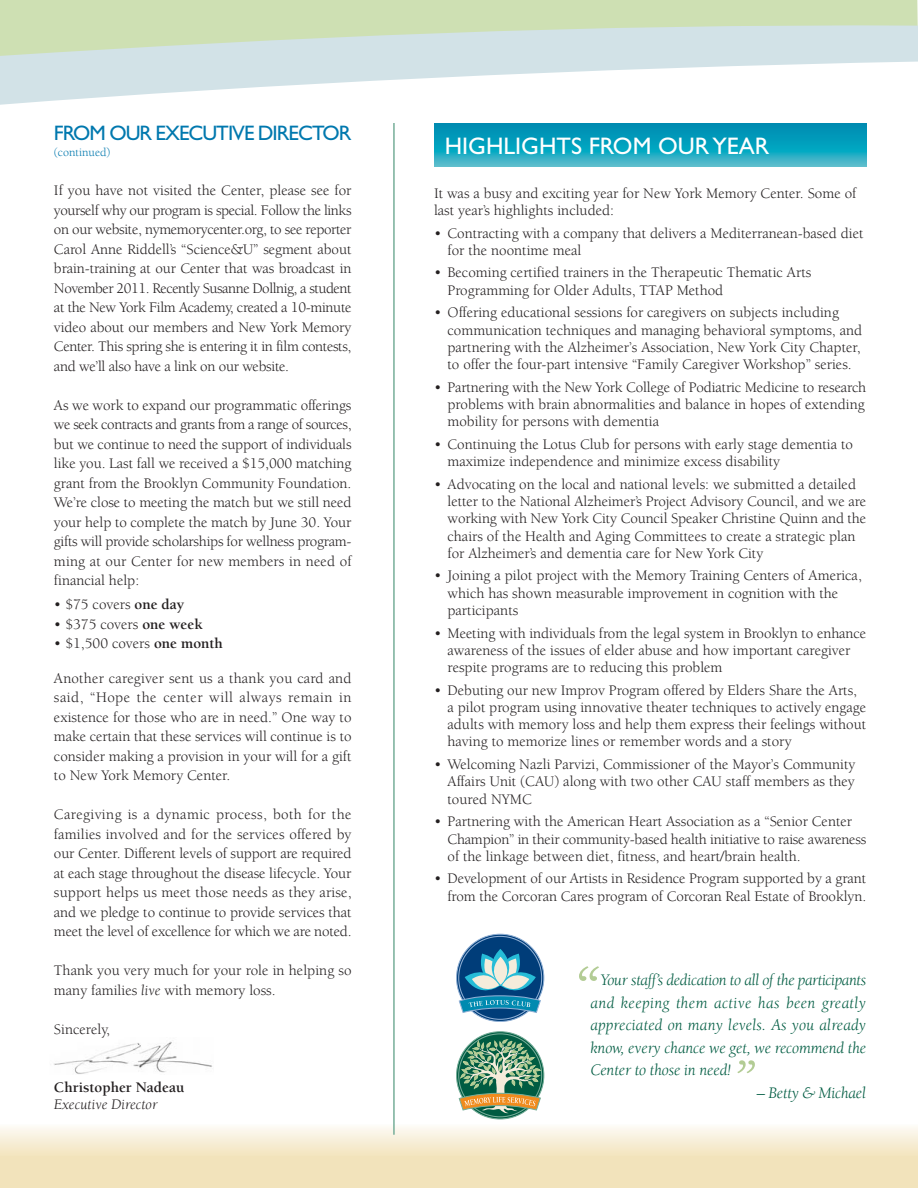
<style>
.page{position:relative;width:918px;height:1188px;background:#fff}
.page>*{position:absolute;margin:0;border:0;box-sizing:border-box;transform-origin:0 0}
.t1{font:24px "Gill Sans Std";color:#fff}
.t2{font:21px "Gill Sans Std";letter-spacing:-.045em;color:#0078ae}
.t3{font:italic 16.5px/22.5px "Berkeley";letter-spacing:-.01em;color:#005c42;text-align:justify}
.t4{font:15px/19.5px "Berkeley";color:#231f20}
.t5{font:700 15px "Berkeley";color:#231f20}
.t6{font:italic 15px "Berkeley";color:#231f20}
.t7{font:12px "Berkeley";color:#0078ae}
.s1{font-weight:700}
.s2{font-style:italic}
</style>
<div class="page">
<img style="left:54px;top:1041px;width:158px;height:33px">
<div style="left:0;top:1123px;width:918px;height:34px;background:linear-gradient(to bottom,#fdfcfa,#f3e4be)"></div>
<div style="left:0;top:1156px;width:918px;height:32px;background:#f2e3bb"></div>
<svg style="left:456px;top:934px;width:88px;height:88px"></svg>
<div style="left:458px;top:936px;width:84px;height:84px;background:#003d79;border:1px solid #91b0d5;border-radius:50%"></div>
<svg style="left:458px;top:949px;width:84px;height:65px"></svg>
<svg style="left:456px;top:1031px;width:88px;height:89px"></svg>
<svg style="left:458px;top:1033px;width:84px;height:84px"></svg>
<svg style="left:458px;top:1039px;width:84px;height:74px;background:#7c9d78"></svg>
<hr style="left:393px;top:123px;width:2px;height:1012px;background:#76ae99">
<svg style="left:434px;top:123px;width:432px;height:44px;background:#14a2be"></svg>
<svg style="left:579px;top:966px;width:20px;height:15px"></svg>
<svg style="left:737px;top:1060px;width:18px;height:13px"></svg>
<div style="left:0;top:0;width:918px;height:24px;background:#cee0b3"></div>
<svg style="left:0;top:24px;width:918px;height:81px;fill:#d2e2e7"></svg>
<h2 class="t2" style="left:54px;top:125px;width:299px">FROM OUR EXECUTIVE DIRECTOR</h2>
<p class="t7" style="left:54px;top:148px;width:58px">(continued)</p>
<p class="t4" style="left:54px;top:182px;width:299px;text-align:justify">If you have not visited the Center, please see for yourself why our program is special. Follow the links on our website, nymemorycenter.org, to see reporter Carol Anne Riddell’s “Science&amp;U” segment about brain-training at our Center that was broadcast in November 2011. Recently Susanne Dollnig, a student at the New York Film Academy, created a 10-minute video about our members and New York Memory Center. This spring she is entering it in film contests, and we’ll also have a link on our website.</p>
<p class="t4" style="left:54px;top:397px;width:299px;text-align:justify">As we work to expand our programmatic offerings we seek contracts and grants from a range of sources, but we continue to need the support of individuals like you. Last fall we received a $15,000 matching grant from the Brooklyn Community Foundation.<br>We’re close to meeting the match but we still need your help to complete the match by June 30. Your gifts will provide scholarships for wellness program&shy;ming at our Center for new members in need of financial help:</p>
<p class="t4" style="left:54px;top:596px;width:132px">• $75 covers <span class="s1">one day</span></p>
<p class="t4" style="left:54px;top:616px;width:150px">• $375 covers <span class="s1">one week</span></p>
<p class="t4" style="left:54px;top:635px;width:170px">• $1,500 covers <span class="s1">one month</span></p>
<p class="t4" style="left:54px;top:670px;width:299px;text-align:justify">Another caregiver sent us a thank you card and said, “Hope the center will always remain in existence for those who are in need.” One way to make certain that these services will continue is to consider making a provision in your will for a gift to New York Memory Center.</p>
<p class="t4" style="left:54px;top:806px;width:299px;text-align:justify">Caregiving is a dynamic process, both for the families involved and for the services offered by our Center. Different levels of support are required at each stage throughout the disease lifecycle. Your support helps us meet those needs as they arise, and we pledge to continue to provide services that meet the level of excellence for which we are noted.</p>
<p class="t4" style="left:54px;top:962px;width:299px">Thank you very much for your role in helping so many families <span class="s2">live</span> with memory loss.</p>
<p class="t4" style="left:54px;top:1021px;width:58px">Sincerely,</p>
<p class="t5" style="left:54px;top:1082px;width:132px">Christopher Nadeau</p>
<p class="t6" style="left:54px;top:1098px;width:105px">Executive Director</p>
<h1 class="t1" style="left:445px;top:137px;width:326px">HIGHLIGHTS FROM OUR YEAR</h1>
<p class="t4" style="left:434px;top:186px;width:424px;line-height:17.2px">It was a busy and exciting year for New York Memory Center. Some of last year’s highlights included:</p>
<p class="t4" style="left:448px;top:226px;width:418px;line-height:17.2px;text-indent:-14px">• Contracting with a company that delivers a Mediterranean-based diet for the noontime meal</p>
<p class="t4" style="left:448px;top:265px;width:365px;line-height:17.2px;text-indent:-14px">• Becoming certified trainers in the Therapeutic Thematic Arts<br>Programming for Older Adults, TTAP Method</p>
<p class="t4" style="left:448px;top:305px;width:416px;line-height:17.2px;text-indent:-14px">• Offering educational sessions for caregivers on subjects including communication techniques and managing behavioral symptoms, and partnering with the Alzheimer’s Association, New York City Chapter, to offer the four-part intensive “Family Caregiver Workshop” series.</p>
<p class="t4" style="left:448px;top:380px;width:420px;line-height:17.2px;text-align:justify;text-indent:-14px">• Partnering with the New York College of Podiatric Medicine to research problems with brain abnormalities and balance in hopes of extending mobility for persons with dementia</p>
<p class="t4" style="left:448px;top:437px;width:407px;line-height:17.2px;text-indent:-14px">• Continuing the Lotus Club for persons with early stage dementia to maximize independence and minimize excess disability</p>
<p class="t4" style="left:448px;top:477px;width:420px;line-height:17.2px;text-indent:-14px">• Advocating on the local and national levels: we submitted a detailed letter to the National Alzheimer’s Project Advisory Council, and we are working with New York City Council Speaker Christine Quinn and the chairs of the Health and Aging Committees to create a strategic plan for Alzheimer’s and dementia care for New York City</p>
<p class="t4" style="left:448px;top:568px;width:416px;line-height:17.2px;text-indent:-14px">• Joining a pilot project with the Memory Training Centers of America, which has shown measurable improvement in cognition with the participants</p>
<p class="t4" style="left:448px;top:626px;width:420px;line-height:17.2px;text-indent:-14px">• Meeting with individuals from the legal system in Brooklyn to enhance awareness of the issues of elder abuse and how important caregiver respite programs are to reducing this problem</p>
<p class="t4" style="left:448px;top:683px;width:420px;line-height:17.2px;text-indent:-14px">• Debuting our new Improv Program offered by Elders Share the Arts, a pilot program using innovative theater techniques to actively engage adults with memory loss and help them express their feelings without having to memorize lines or remember words and a story</p>
<p class="t4" style="left:448px;top:757px;width:409px;line-height:17.2px;text-align:justify;text-indent:-14px">• Welcoming Nazli Parvizi, Commissioner of the Mayor’s Community Affairs Unit (CAU) along with two other CAU staff members as they toured NYMC</p>
<p class="t4" style="left:448px;top:814px;width:420px;line-height:17.2px;text-indent:-14px">• Partnering with the American Heart Association as a “Senior Center<br>Champion” in their community-based health initiative to raise awareness of the linkage between diet, fitness, and heart/brain health.</p>
<p class="t4" style="left:434px;top:871px;width:434px;line-height:17.2px;text-align:right">• Development of our Artists in Residence Program supported by a grant from the Corcoran Cares program of Corcoran Real Estate of Brooklyn.</p>
<p class="t3" style="left:590px;top:970px;width:277px;text-indent:10px">Your staff’s dedication to all of the participants and keeping them active has been greatly appreciated on many levels. As you already know, every chance we get, we recommend the Center to those in need!</p>
<p class="t3" style="left:757px;top:1083px;width:111px">– Betty &amp; Michael</p>
</div>
